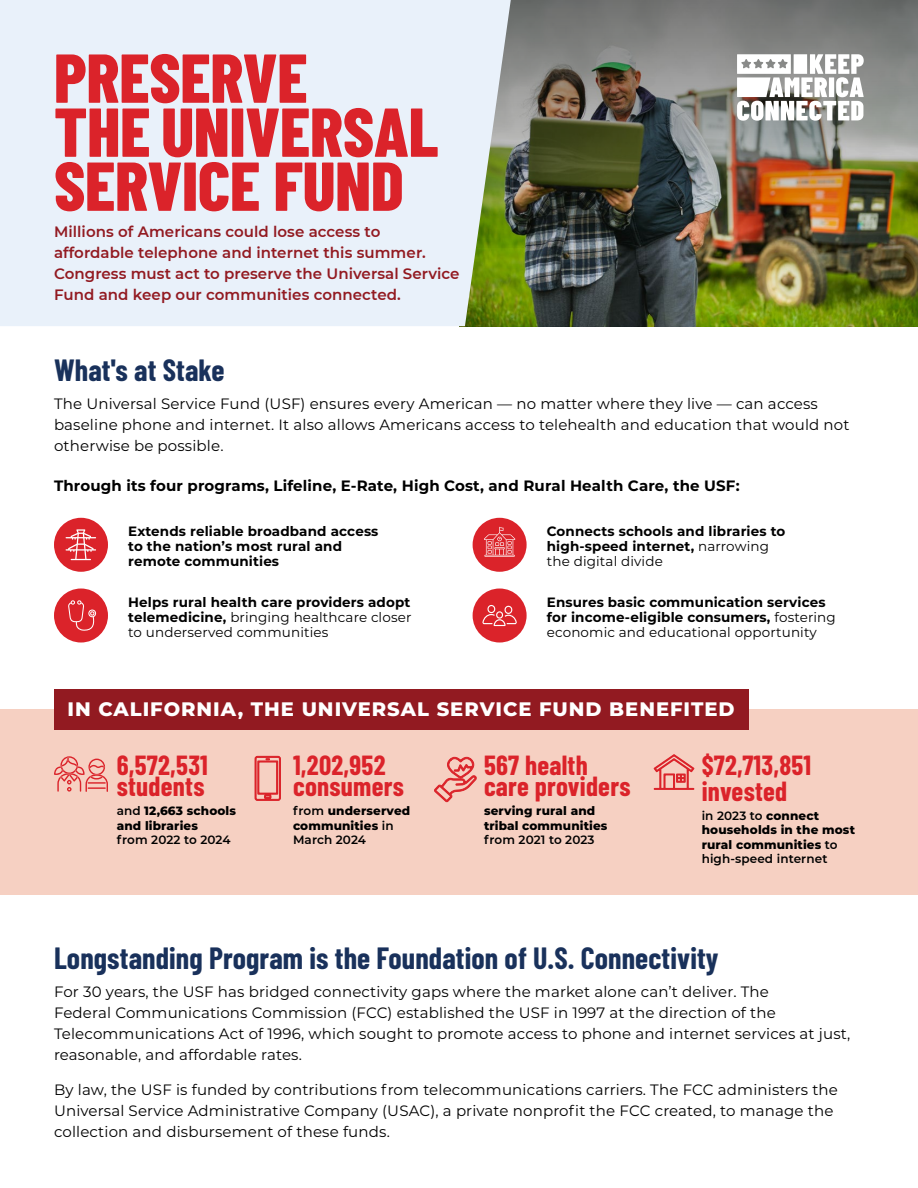
<style>
.page{position:relative;width:918px;height:1188px;background:#fff}
.page>*{position:absolute;margin:0;border:0;box-sizing:border-box;transform-origin:0 0}
.t1{font:800 69px/54px "Barlow Condensed";letter-spacing:-.005em;color:#db232a}
.t2{font:700 30px "Barlow Condensed";letter-spacing:.005em;color:#19315b}
.t3{font:700 27px/21px "Barlow Condensed";letter-spacing:.01em;color:#db232a}
.t4{font:800 19.5px "Montserrat";letter-spacing:.05em;color:#fff}
.t5{font:15px/21px "Montserrat";letter-spacing:.01em;color:#000}
.t6{font:600 15px/21px "Montserrat";letter-spacing:.005em;color:#921a21}
.t7{font:700 15px "Montserrat";letter-spacing:.01em;color:#000}
.t8{font:700 13.5px/15px "Montserrat";letter-spacing:.01em;color:#000}
.t9{font:13.5px/15px "Montserrat";letter-spacing:.01em;color:#000;text-align:justify}
.t10{font:800 12px/14.4px "Montserrat";letter-spacing:.01em;color:#000}
.t11{font:600 12px "Montserrat";letter-spacing:.005em;color:#000}
.s1{font-weight:400}
.s2{font-weight:700}
.s3{font-weight:600}
</style>
<div class="page">
<div style="left:0;top:709px;width:918px;height:185px;background:#f6d0c2"></div>
<img style="left:511px;top:248px;width:407px;height:78px">
<img style="left:511px;top:0;width:407px;height:248px">
<div style="left:0;top:0;width:511px;height:326px;background:#e9f1fa"></div>
<svg style="left:737px;top:54px;width:127px;height:67px"></svg>
<div style="left:54px;top:518px;width:54px;height:54px;background:#db232a;border-radius:50%"></div>
<svg style="left:66px;top:529px;width:30px;height:31px"></svg>
<div style="left:473px;top:518px;width:54px;height:54px;background:#db232a;border-radius:50%"></div>
<svg style="left:484px;top:527px;width:31px;height:30px"></svg>
<div style="left:54px;top:589px;width:54px;height:54px;background:#db232a;border-radius:50%"></div>
<svg style="left:68px;top:600px;width:28px;height:31px"></svg>
<div style="left:473px;top:589px;width:54px;height:54px;background:#db232a;border-radius:50%"></div>
<svg style="left:482px;top:605px;width:35px;height:21px"></svg>
<div style="left:54px;top:689px;width:694px;height:40px;background:#921a21"></div>
<svg style="left:434px;top:757px;width:43px;height:45px"></svg>
<svg style="left:255px;top:756px;width:26px;height:45px"></svg>
<svg style="left:653px;top:754px;width:42px;height:36px"></svg>
<svg style="left:54px;top:756px;width:54px;height:36px"></svg>
<h1 class="t1" style="left:54px;top:48px;width:386px">PRESERVE<br>THE UNIVERSAL<br>SERVICE FUND</h1>
<p class="t6" style="left:54px;top:221px;width:407px">Millions of Americans could lose access to affordable telephone and internet this summer.<br>Congress must act to preserve the Universal Service Fund and keep our communities connected.</p>
<h2 class="t2" style="left:54px;top:349px;width:172px">What's at Stake</h2>
<p class="t5" style="left:54px;top:393px;width:797px">The Universal Service Fund (USF) ensures every American — no matter where they live — can access baseline phone and internet. It also allows Americans access to telehealth and education that would not otherwise be possible.</p>
<p class="t7" style="left:54px;top:474px;width:687px">Through its four programs, Lifeline, E-Rate, High Cost, and Rural Health Care, the USF:</p>
<p class="t8" style="left:128px;top:523px;width:252px">Extends reliable broadband access to the nation’s most rural and remote communities</p>
<p class="t8" style="left:547px;top:523px;width:240px">Connects schools and libraries to high-speed internet, <span class="s1">narrowing the digital divide</span></p>
<p class="t9" style="left:128px;top:594px;width:285px"><span class="s2">Helps rural health care providers adopt telemedicine,</span> bringing healthcare closer to underserved communities</p>
<p class="t8" style="left:547px;top:594px;width:291px">Ensures basic communication services for income-eligible consumers, <span class="s1">fostering economic and educational opportunity</span></p>
<h3 class="t4" style="left:68px;top:695px;width:669px">IN CALIFORNIA, THE UNIVERSAL SERVICE FUND BENEFITED</h3>
<h3 class="t3" style="left:484px;top:754px;width:148px">567 health care providers</h3>
<p class="t10" style="left:484px;top:803px;width:125px">serving rural and tribal communities</p>
<p class="t11" style="left:484px;top:831px;width:112px">from 2021 to 2023</p>
<h3 class="t3" style="left:702px;top:751px;width:111px;line-height:25.7px">$72,713,851 invested</h3>
<p class="t10" style="left:702px;top:808px;width:155px"><span class="s3">in 2023 to</span> connect households in the most rural communities <span class="s3">to high-speed internet</span></p>
<h3 class="t3" style="left:293px;top:754px;width:112px">1,202,952 consumers</h3>
<p class="t10" style="left:293px;top:803px;width:119px"><span class="s3">from</span> underserved communities <span class="s3">in<br>March 2024</span></p>
<h3 class="t3" style="left:117px;top:754px;width:92px">6,572,531 students</h3>
<p class="t10" style="left:117px;top:803px;width:121px"><span class="s3">and</span> 12,663 schools and libraries</p>
<p class="t11" style="left:117px;top:831px;width:115px">from 2022 to 2024</p>
<h2 class="t2" style="left:54px;top:937px;width:666px">Longstanding Program is the Foundation of U.S. Connectivity</h2>
<p class="t5" style="left:54px;top:981px;width:798px">For 30 years, the USF has bridged connectivity gaps where the market alone can’t deliver. The<br>Federal Communications Commission (FCC) established the USF in 1997 at the direction of the Telecommunications Act of 1996, which sought to promote access to phone and internet services at just, reasonable, and affordable rates.</p>
<p class="t5" style="left:54px;top:1079px;width:785px">By law, the USF is funded by contributions from telecommunications carriers. The FCC administers the<br>Universal Service Administrative Company (USAC), a private nonprofit the FCC created, to manage the collection and disbursement of these funds.</p>
</div>
